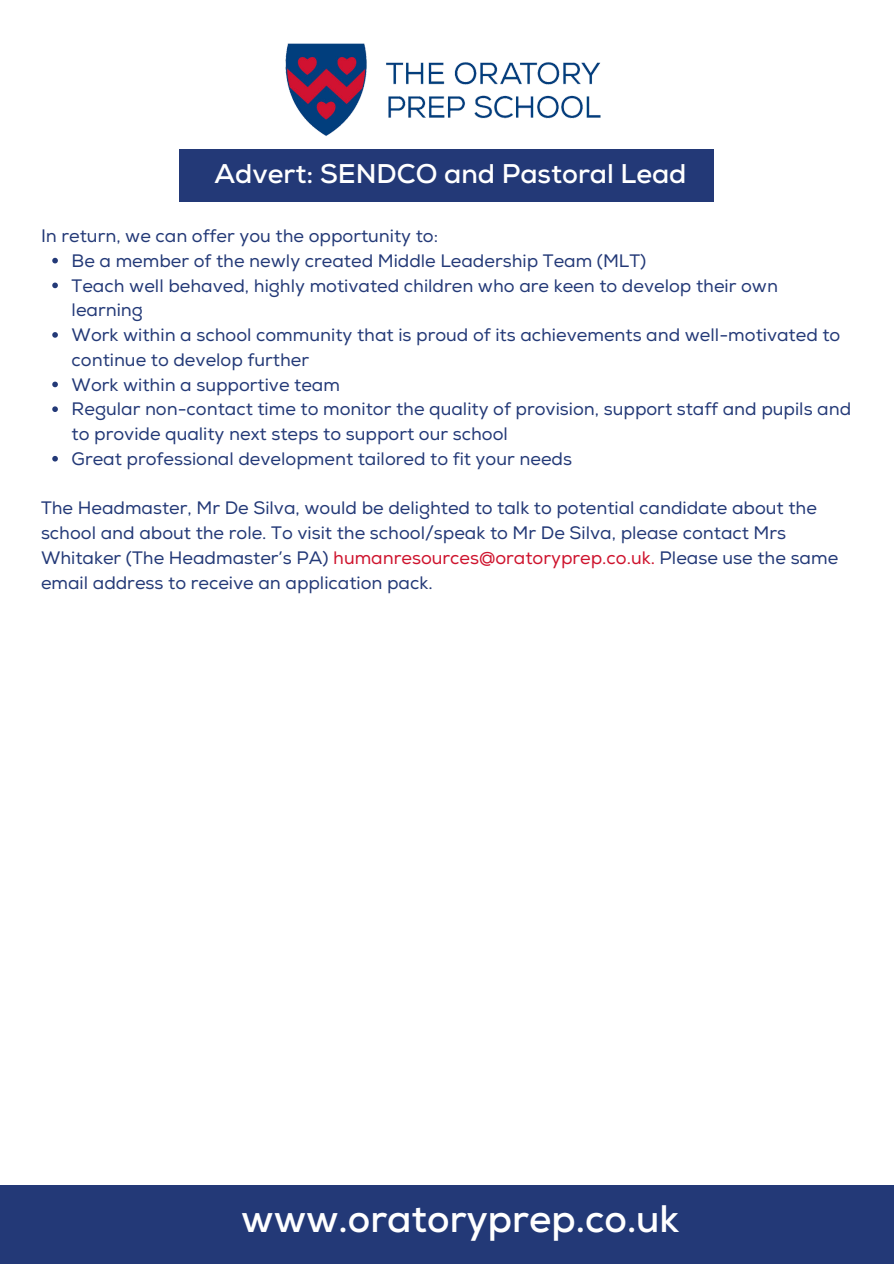
<style>
.page{position:relative;width:894px;height:1264px;background:#fff}
.page>*{position:absolute;margin:0;border:0;box-sizing:border-box;transform-origin:0 0}
.t1{font:700 38.25px "Nexa";color:#fff}
.t2{font:700 27px "Nexa";color:#fff}
.t3{font:18px/24.8px "Nexa";color:#233977}
.s1{color:#ce132d}
</style>
<div class="page">
<div style="left:0;top:1184px;width:893px;height:79px;background:#233977"></div>
<div style="left:179px;top:149px;width:534px;height:53px;background:#233977"></div>
<svg style="left:52px;top:258px;width:6px;height:5px"></svg>
<svg style="left:52px;top:282px;width:6px;height:6px"></svg>
<svg style="left:52px;top:332px;width:6px;height:6px"></svg>
<svg style="left:52px;top:381px;width:6px;height:6px"></svg>
<svg style="left:52px;top:406px;width:6px;height:6px"></svg>
<svg style="left:52px;top:456px;width:6px;height:5px"></svg>
<img style="left:285px;top:43px;width:316px;height:93px">
<h2 class="t2" style="left:214px;top:156px;width:473px">Advert: SENDCO and Pastoral Lead</h2>
<p class="t3" style="left:72px;top:224px;width:780px;text-indent:-31px">In return, we can offer you the opportunity to:<br>Be a member of the newly created Middle Leadership Team (MLT)<br>Teach well behaved, highly motivated children who are keen to develop their own learning<br>Work within a school community that is proud of its achievements and well-motivated to continue to develop further<br>Work within a supportive team<br>Regular non-contact time to monitor the quality of provision, support staff and pupils and to provide quality next steps to support our school<br>Great professional development tailored to fit your needs</p>
<p class="t3" style="left:41px;top:496px;width:798px">The Headmaster, Mr De Silva, would be delighted to talk to potential candidate about the school and about the role. To visit the school/speak to Mr De Silva, please contact Mrs Whitaker (The Headmaster’s PA) <span class="s1">humanresources@oratoryprep.co.uk.</span> Please use the same email address to receive an application pack.</p>
<h1 class="t1" style="left:241px;top:1193px;width:439px">www.oratoryprep.co.uk</h1>
</div>
